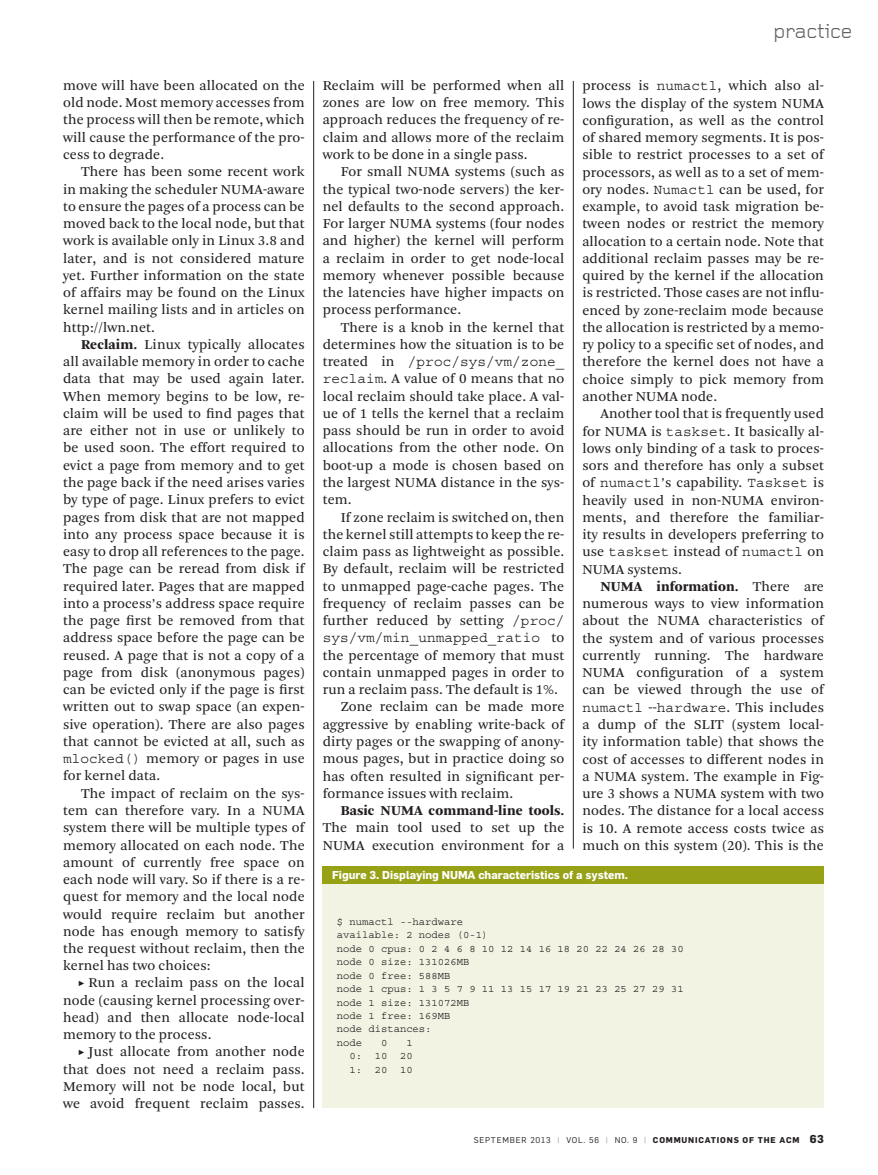
<style>
.page{position:relative;width:878px;height:1175px;background:#fff}
.page>*{position:absolute;margin:0;border:0;box-sizing:border-box;transform-origin:0 0}
.t1{font:21px "Foundry Gridnik";color:#636366}
.t2{font:14.25px/17.2px "Arnhem Blond";letter-spacing:.01em;color:#231f20;text-align:justify}
.t3{font:14.25px "Courier Std";letter-spacing:.01em;color:#231f20}
.t4{font:900 14.25px "Arnhem";letter-spacing:.01em;color:#231f20}
.t5{font:700 11.25px "Flama";color:#fff}
.t6{font:10.5px/13.5px "Courier Std";color:#231f20}
.t7{font:8.25px "Flama";letter-spacing:.1em;color:#231f20}
.s1{font-family:"Arnhem";font-weight:900}
.s2{font-family:"Courier Std"}
.s3{font-family:"Klavika";font-weight:700;font-size:10.5px}
.s4{font-family:"Arnhem Blond"}
.s5{font-family:"Arnhem Blond";font-weight:400}
.s6{color:#939598}
.s7{font-weight:700}
.s8{font-weight:700;font-size:11.25px}
</style>
<div class="page">
<hr style="left:573px;top:81px;width:1px;height:767px;background:#231f20">
<hr style="left:313px;top:81px;width:1px;height:1027px;background:#231f20">
<div style="left:322px;top:866px;width:502px;height:242px;background:#f2f3e2"></div>
<div style="left:322px;top:866px;width:502px;height:17px;background:#97a116"></div>
<p class="t2" style="left:63px;top:77px;width:243px">move will have been allocated on the old node. Most memory accesses from the process will then be remote, which will cause the performance of the pro&shy;cess to degrade.</p>
<p class="t2" style="left:63px;top:163px;width:243px;text-indent:18px">There has been some recent work in making the scheduler NUMA-aware to ensure the pages of a process can be moved back to the local node, but that work is available only in Linux 3.8 and later, and is not considered mature yet. Further information on the state of affairs may be found on the Linux kernel mailing lists and in articles on http://lwn.net.</p>
<p class="t2" style="left:63px;top:336px;width:243px;text-indent:18px"><span class="s1">Reclaim.</span> Linux typically allocates all available memory in order to cache data that may be used again later.<br>When memory begins to be low, re&shy;claim will be used to find pages that are either not in use or unlikely to be used soon. The effort required to evict a page from memory and to get the page back if the need arises varies by type of page. Linux prefers to evict pages from disk that are not mapped into any process space because it is easy to drop all references to the page.<br>The page can be reread from disk if required later. Pages that are mapped into a process’s address space require the page first be removed from that address space before the page can be reused. A page that is not a copy of a page from disk (anonymous pages) can be evicted only if the page is first written out to swap space (an expen&shy;sive operation). There are also pages that cannot be evicted at all, such as <span class="s2">mlocked()</span> memory or pages in use for kernel data.</p>
<p class="t2" style="left:63px;top:785px;width:243px;text-indent:18px">The impact of reclaim on the sys&shy;tem can therefore vary. In a NUMA system there will be multiple types of memory allocated on each node. The amount of currently free space on each node will vary. So if there is a re&shy;quest for memory and the local node would require reclaim but another node has enough memory to satisfy the request without reclaim, then the kernel has two choices:</p>
<p class="t2" style="left:63px;top:974px;width:243px;text-indent:15px"><span class="s3">˲</span> Run a reclaim pass on the local node (causing kernel processing over&shy;head) and then allocate node-local memory to the process.</p>
<p class="t2" style="left:63px;top:1043px;width:243px;text-indent:15px"><span class="s3">˲</span> Just allocate from another node that does not need a reclaim pass.<br>Memory will not be node local, but we avoid frequent reclaim passes.</p>
<h1 class="t1" style="left:773px;top:19px;width:81px">practice</h1>
<p class="t2" style="left:323px;top:77px;width:243px">Reclaim will be performed when all zones are low on free memory. This approach reduces the frequency of re&shy;claim and allows more of the reclaim work to be done in a single pass.</p>
<p class="t2" style="left:323px;top:163px;width:243px;text-indent:18px">For small NUMA systems (such as the typical two-node servers) the ker&shy;nel defaults to the second approach.<br>For larger NUMA systems (four nodes and higher) the kernel will perform a reclaim in order to get node-local memory whenever possible because the latencies have higher impacts on process performance.</p>
<p class="t2" style="left:323px;top:319px;width:243px;text-align:right">There is a knob in the kernel that determines how the situation is to be</p>
<p class="t3" style="left:323px;top:354px;width:243px"><span class="s4">treated in</span> /proc/sys/vm/zone_</p>
<p class="t2" style="left:323px;top:370px;width:243px"><span class="s2">reclaim</span>. A value of 0 means that no local reclaim should take place. A val&shy;ue of 1 tells the kernel that a reclaim pass should be run in order to avoid allocations from the other node. On boot-up a mode is chosen based on the largest NUMA distance in the sys&shy;tem.</p>
<p class="t2" style="left:323px;top:508px;width:243px;text-indent:18px">If zone reclaim is switched on, then the kernel still attempts to keep the re&shy;claim pass as lightweight as possible.<br>By default, reclaim will be restricted to unmapped page-cache pages. The frequency of reclaim passes can be further reduced by setting <span class="s2">/proc/</span></p>
<p class="t3" style="left:323px;top:630px;width:243px">sys/vm/min_unmapped_ratio <span class="s4">to</span></p>
<p class="t2" style="left:323px;top:646px;width:243px">the percentage of memory that must</p>
<p class="t2" style="left:323px;top:664px;width:243px">contain unmapped pages in order to</p>
<p class="t2" style="left:323px;top:681px;width:237px">run a reclaim pass. The default is 1%.</p>
<p class="t2" style="left:341px;top:698px;width:225px">Zone reclaim can be made more</p>
<p class="t2" style="left:323px;top:716px;width:243px">aggressive by enabling write-back of</p>
<p class="t2" style="left:323px;top:733px;width:243px">dirty pages or the swapping of anony-</p>
<p class="t2" style="left:323px;top:750px;width:243px">mous pages, but in practice doing so</p>
<p class="t2" style="left:323px;top:767px;width:243px">has often resulted in significant per-</p>
<p class="t2" style="left:323px;top:785px;width:192px">formance issues with reclaim.</p>
<p class="t4" style="left:341px;top:802px;width:225px">Basic NUMA command-line tools.</p>
<p class="t2" style="left:323px;top:819px;width:243px">The main tool used to set up the<br>NUMA execution environment for a</p>
<p class="t2" style="left:582px;top:77px;width:243px">process is <span class="s2">numactl</span>, which also al&shy;lows the display of the system NUMA configuration, as well as the control of shared memory segments. It is pos&shy;sible to restrict processes to a set of processors, as well as to a set of mem&shy;ory nodes. <span class="s2">Numactl</span> can be used, for example, to avoid task migration be&shy;tween nodes or restrict the memory allocation to a certain node. Note that additional reclaim passes may be re&shy;quired by the kernel if the allocation is restricted. Those cases are not influ&shy;enced by zone-reclaim mode because the allocation is restricted by a memo&shy;ry policy to a specific set of nodes, and therefore the kernel does not have a choice simply to pick memory from another NUMA node.</p>
<p class="t2" style="left:582px;top:405px;width:243px;text-indent:18px">Another tool that is frequently used for NUMA is <span class="s2">taskset</span>. It basically al&shy;lows only binding of a task to proces&shy;sors and therefore has only a subset of <span class="s2">numactl</span>’s capability. <span class="s2">Taskset</span> is heavily used in non-NUMA environ&shy;ments, and therefore the familiar&shy;ity results in developers preferring to use <span class="s2">taskset</span> instead of <span class="s2">numactl</span> on NUMA systems.</p>
<p class="t4" style="left:600px;top:578px;width:225px">NUMA information. <span class="s5">There are</span></p>
<p class="t2" style="left:582px;top:595px;width:243px">numerous ways to view information about the NUMA characteristics of the system and of various processes currently running. The hardware NUMA configuration of a system can be viewed through the use of</p>
<p class="t3" style="left:582px;top:699px;width:243px">numactl <span class="s4">--</span>hardware<span class="s4">. This includes</span></p>
<p class="t2" style="left:582px;top:716px;width:243px">a dump of the SLIT (system local&shy;ity information table) that shows the cost of accesses to different nodes in a NUMA system. The example in Fig&shy;ure 3 shows a NUMA system with two nodes. The distance for a local access is 10. A remote access costs twice as much on this system (20). This is the</p>
<p class="t5" style="left:332px;top:868px;width:297px">Figure 3. Displaying NUMA characteristics of a system.</p>
<p class="t6" style="left:337px;top:914px;width:348px">$ numactl --hardware<br>available: 2 nodes (0-1)<br>node 0 cpus: 0 2 4 6 8 10 12 14 16 18 20 22 24 26 28 30 node 0 size: 131026MB<br>node 0 free: 588MB<br>node 1 cpus: 1 3 5 7 9 11 13 15 17 19 21 23 25 27 29 31 node 1 size: 131072MB<br>node 1 free: 169MB<br>node distances:<br>node</p>
<p class="t6" style="left:349px;top:1036px;width:65px;text-align:justify;text-indent:57px">1<br>0: 10 20<br>1: 20 10</p>
<p class="t6" style="left:381px;top:1036px;width:8px">0</p>
<p class="t7" style="left:473px;top:1134px;width:352px">SEPTEMBER 2013 <span class="s6">|</span> VOL. 56 <span class="s6">|</span> NO. 9 <span class="s6">|</span> <span class="s7">communications of the acm</span> <span class="s8">63</span></p>
</div>
